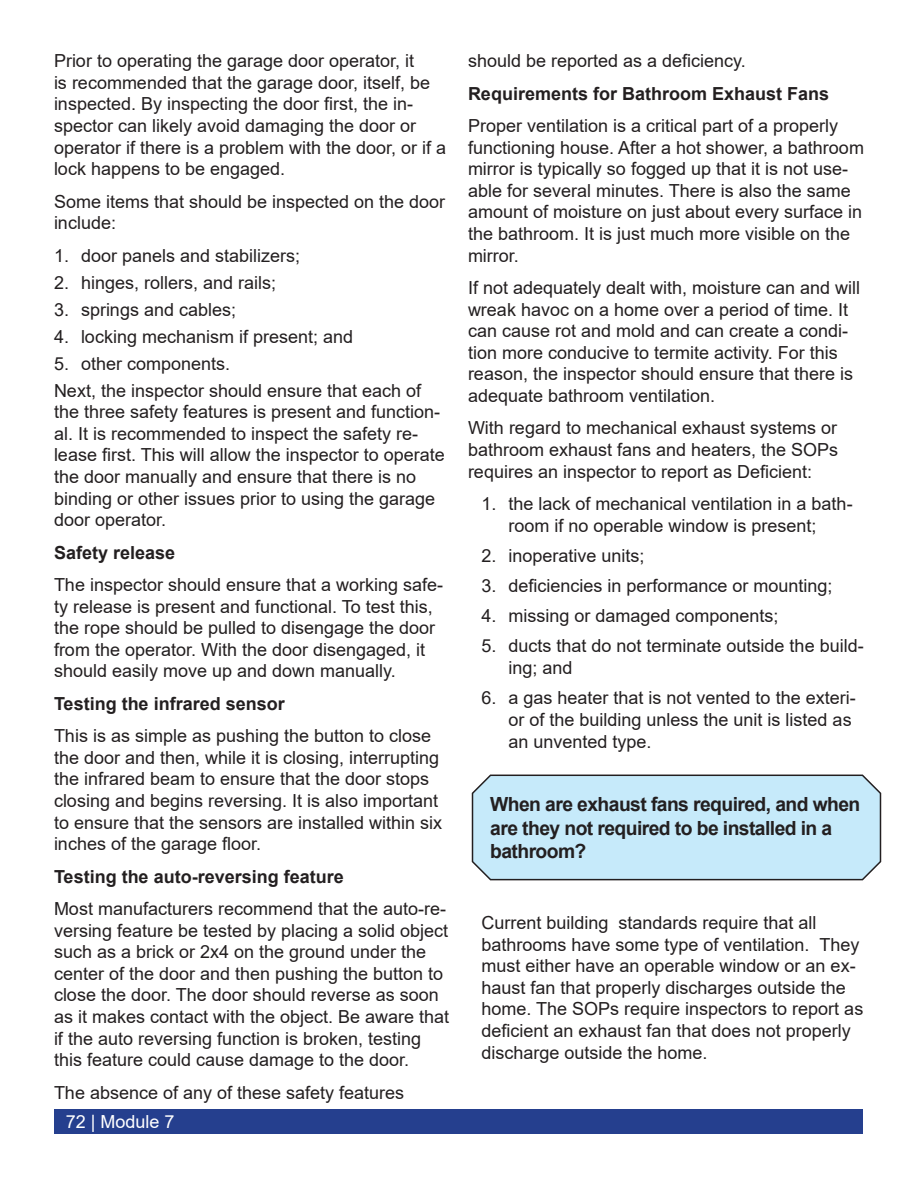
<style>
.page{position:relative;width:918px;height:1188px;background:#fff}
.page>*{position:absolute;margin:0;border:0;box-sizing:border-box;transform-origin:0 0}
.t1{font:700 19.5px/23.4px "Arial";letter-spacing:-.03em;color:#231f20}
.t2{font:18px/21.6px "Arial";color:#231f20}
.t3{font:700 18px "Arial";color:#231f20}
.t4{font:18px "Arial";color:#fff}
</style>
<div class="page">
<div style="left:55px;top:1110px;width:808px;height:24px;background:#253f8e"></div>
<svg style="left:471px;top:774px;width:411px;height:107px"></svg>
<p class="t2" style="left:54px;top:50px;width:394px">Prior to operating the garage door operator, it<br>is recommended that the garage door, itself, be inspected. By inspecting the door first, the in&shy;spector can likely avoid damaging the door or operator if there is a problem with the door, or if a lock happens to be engaged.</p>
<p class="t2" style="left:54px;top:190px;width:393px">Some items that should be inspected on the door include:</p>
<p class="t2" style="left:54px;top:244px;width:248px">1. door panels and stabilizers;</p>
<p class="t2" style="left:54px;top:271px;width:224px">2. hinges, rollers, and rails;</p>
<p class="t2" style="left:54px;top:298px;width:184px">3. springs and cables;</p>
<p class="t2" style="left:54px;top:325px;width:301px">4. locking mechanism if present; and</p>
<p class="t2" style="left:54px;top:352px;width:178px">5. other components.</p>
<p class="t2" style="left:54px;top:379px;width:392px">Next, the inspector should ensure that each of the three safety features is present and function&shy;al. It is recommended to inspect the safety re&shy;lease first. This will allow the inspector to operate the door manually and ensure that there is no binding or other issues prior to using the garage door operator.</p>
<p class="t3" style="left:54px;top:539px;width:123px">Safety release</p>
<p class="t2" style="left:54px;top:574px;width:391px">The inspector should ensure that a working safe&shy;ty release is present and functional. To test this, the rope should be pulled to disengage the door from the operator. With the door disengaged, it should easily move up and down manually.</p>
<p class="t3" style="left:54px;top:691px;width:232px">Testing the infrared sensor</p>
<p class="t2" style="left:54px;top:725px;width:390px">This is as simple as pushing the button to close the door and then, while it is closing, interrupting the infrared beam to ensure that the door stops closing and begins reversing. It is also important to ensure that the sensors are installed within six inches of the garage floor.</p>
<p class="t3" style="left:54px;top:863px;width:291px">Testing the auto-reversing feature</p>
<p class="t2" style="left:54px;top:898px;width:397px">Most manufacturers recommend that the auto-re&shy;versing feature be tested by placing a solid object such as a brick or 2x4 on the ground under the center of the door and then pushing the button to close the door. The door should reverse as soon as it makes contact with the object. Be aware that if the auto reversing function is broken, testing this feature could cause damage to the door.</p>
<p class="t2" style="left:54px;top:1081px;width:352px">The absence of any of these safety features</p>
<p class="t4" style="left:66px;top:1109px;width:110px">72 | Module 7</p>
<p class="t2" style="left:468px;top:50px;width:279px">should be reported as a deficiency.</p>
<p class="t3" style="left:468px;top:80px;width:363px">Requirements for Bathroom Exhaust Fans</p>
<p class="t2" style="left:468px;top:115px;width:398px">Proper ventilation is a critical part of a properly functioning house. After a hot shower, a bathroom mirror is typically so fogged up that it is not use&shy;able for several minutes. There is also the same amount of moisture on just about every surface in the bathroom. It is just much more visible on the mirror.</p>
<p class="t2" style="left:468px;top:277px;width:394px">If not adequately dealt with, moisture can and will wreak havoc on a home over a period of time. It can cause rot and mold and can create a condi&shy;tion more conducive to termite activity. For this reason, the inspector should ensure that there is adequate bathroom ventilation.</p>
<p class="t2" style="left:468px;top:417px;width:372px;text-align:justify">With regard to mechanical exhaust systems or bathroom exhaust fans and heaters, the SOPs requires an inspector to report as Deficient:</p>
<p class="t2" style="left:482px;top:493px;width:373px;text-align:center">1. the lack of mechanical ventilation in a bath&shy;room if no operable window is present;</p>
<p class="t2" style="left:482px;top:545px;width:165px">2. inoperative units;</p>
<p class="t2" style="left:482px;top:575px;width:353px">3. deficiencies in performance or mounting;</p>
<p class="t2" style="left:482px;top:605px;width:299px">4. missing or damaged components;</p>
<p class="t2" style="left:508px;top:635px;width:357px;text-indent:-27px">5. ducts that do not terminate outside the build&shy;ing; and</p>
<p class="t2" style="left:508px;top:687px;width:349px;text-indent:-27px">6. a gas heater that is not vented to the exteri&shy;or of the building unless the unit is listed as an unvented type.</p>
<p class="t1" style="left:490px;top:793px;width:372px">When are exhaust fans required, and when are they not required to be installed in a bathroom?</p>
<p class="t2" style="left:482px;top:912px;width:383px">Current building standards require that all bathrooms have some type of ventilation. They must either have an operable window or an ex&shy;haust fan that properly discharges outside the home. The SOPs require inspectors to report as deficient an exhaust fan that does not properly discharge outside the home.</p>
</div>
